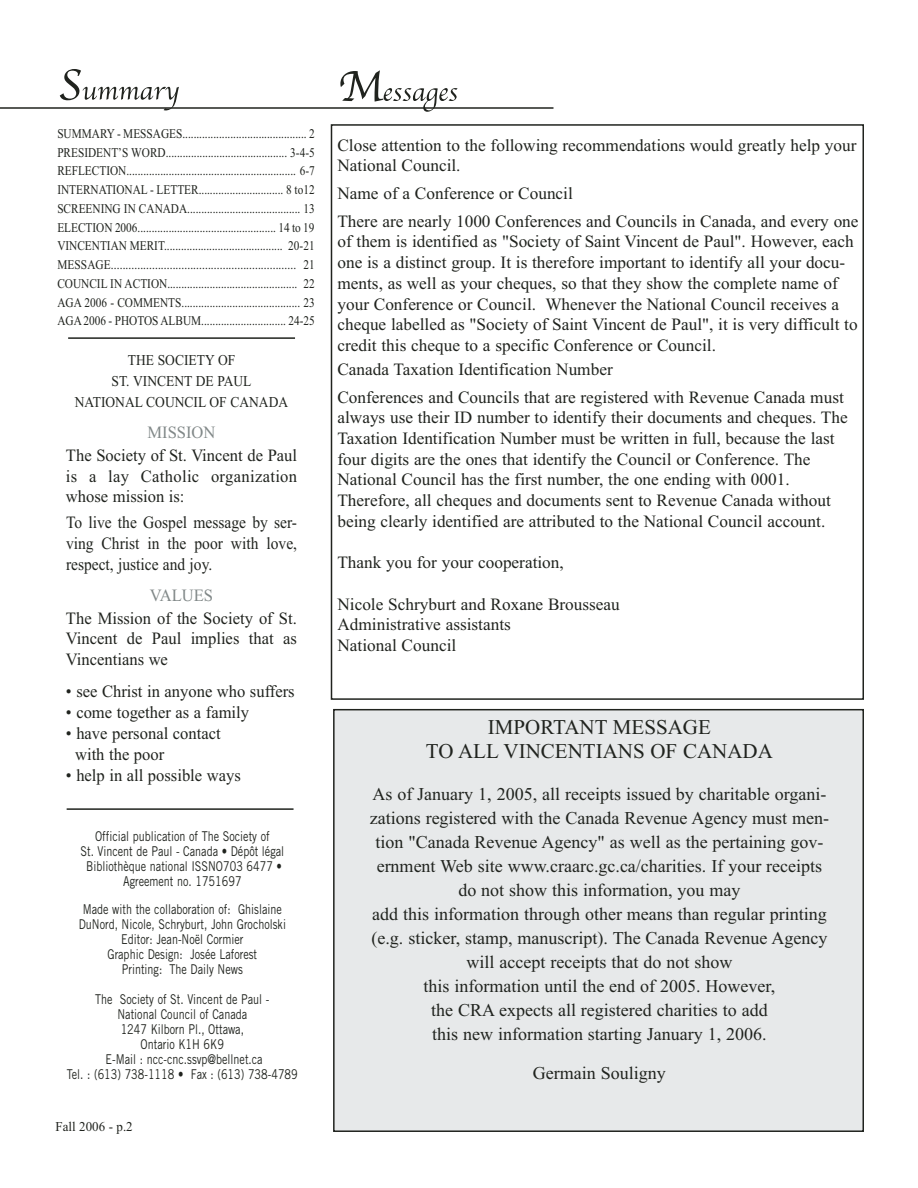
<style>
.page{position:relative;width:918px;height:1188px;background:#fff}
.page>*{position:absolute;margin:0;border:0;box-sizing:border-box;transform-origin:0 0}
.t1{font:21px/24px "Times New Roman";color:#20231e;text-align:center}
.t2{font:18px/24px "Times New Roman";color:#20231e;text-align:center}
.t3{font:17.25px/20.7px "Times New Roman";color:#20231e}
.t4{font:17.25px/20.7px "Times New Roman";color:#20231e;text-align:justify;scale:.96 1}
.t5{font:17.25px/20.7px "Times New Roman";color:#20231e;text-align:justify;scale:.9 1}
.t6{font:17.25px "Times New Roman";color:#818888;scale:.96 1}
.t7{font:15px/21px "Times New Roman";color:#20231e;text-align:center;scale:.9 1}
.t8{font:13.5px/15px "Trade Gothic";color:#20231e;text-align:center;scale:.8 1}
.t9{font:13.5px "Times New Roman";color:#20231e;scale:.96 1}
.t10{font:13.35px/18.8px "Times New Roman";color:#20231e;text-align:justify;scale:.85 1}
</style>
<div class="page">
<hr style="left:67px;top:808px;width:227px;height:2px;background:#20231e">
<div style="left:334px;top:710px;width:529px;height:421px;background:#e7e9ea"></div>
<div style="left:333px;top:709px;width:531px;height:423px;border:2px solid #20231e"></div>
<svg style="left:0;top:107px;width:864px;height:593px"></svg>
<svg style="left:60px;top:69px;width:119px;height:41px"></svg>
<svg style="left:340px;top:70px;width:118px;height:42px"></svg>
<p class="t10" style="left:57px;top:125px;width:304px">SUMMARY - MESSAGES............................................ 2<br>PRESIDENT’S WORD........................................... 3-4-5<br>REFLECTION............................................................ 6-7<br>INTERNATIONAL - LETTER.............................. 8 to12<br>SCREENING IN CANADA........................................ 13<br>ELECTION 2006................................................. 14 to 19<br>VINCENTIAN MERIT.......................................... 20-21<br>MESSAGE............................................................... 21<br>COUNCIL IN ACTION.............................................. 22<br>AGA 2006 - COMMENTS.......................................... 23<br>AGA 2006 - PHOTOS ALBUM.............................. 24-25</p>
<p class="t7" style="left:75px;top:351px;width:239px">THE SOCIETY OF<br>ST. VINCENT DE PAUL<br>NATIONAL COUNCIL OF CANADA</p>
<p class="t6" style="left:148px;top:426px;width:72px">MISSION</p>
<p class="t4" style="left:66px;top:446px;width:242px">The Society of St. Vincent de Paul is a lay Catholic organization whose mission is:</p>
<p class="t5" style="left:66px;top:514px;width:258px">To live the Gospel message by ser&shy;ving Christ in the poor with love, respect, justice and joy.</p>
<p class="t6" style="left:150px;top:589px;width:67px">VALUES</p>
<p class="t4" style="left:66px;top:609px;width:242px">The Mission of the Society of St.<br>Vincent de Paul implies that as Vincentians we</p>
<p class="t4" style="left:66px;top:682px;width:240px">• see Christ in anyone who suffers</p>
<p class="t4" style="left:66px;top:703px;width:192px">• come together as a family</p>
<p class="t4" style="left:75px;top:724px;width:153px;text-indent:-9px">• have personal contact with the poor</p>
<p class="t4" style="left:66px;top:766px;width:184px">• help in all possible ways</p>
<p class="t8" style="left:81px;top:830px;width:256px">Official publication of The Society of<br>St. Vincent de Paul - Canada • Dépôt légal Bibliothèque national ISSNO703 6477 • Agreement no. 1751697</p>
<p class="t8" style="left:79px;top:903px;width:261px">Made with the collaboration of: Ghislaine DuNord, Nicole, Schryburt, John Grocholski Editor: Jean-Noël Cormier<br>Graphic Design: Josée Laforest<br>Printing: The Daily News</p>
<p class="t8" style="left:67px;top:993px;width:290px">The Society of St. Vincent de Paul -<br>National Council of Canada<br>1247 Kilborn Pl., Ottawa,<br>Ontario K1H 6K9<br>E-Mail : ncc-cnc.ssvp@bellnet.ca<br>Tel. : (613) 738-1118 • Fax : (613) 738-4789</p>
<p class="t9" style="left:56px;top:1121px;width:82px">Fall 2006 - p.2</p>
<p class="t3" style="left:337px;top:136px;width:521px">Close attention to the following recommendations would greatly help your<br>National Council.</p>
<p class="t3" style="left:337px;top:181px;width:523px;line-height:27.8px">Name of a Conference or Council<br>There are nearly 1000 Conferences and Councils in Canada, and every one</p>
<p class="t3" style="left:337px;top:233px;width:522px">of them is identified as "Society of Saint Vincent de Paul". However, each one is a distinct group. It is therefore important to identify all your docu&shy;ments, as well as your cheques, so that they show the complete name of your Conference or Council. Whenever the National Council receives a cheque labelled as "Society of Saint Vincent de Paul", it is very difficult to credit this cheque to a specific Conference or Council.</p>
<p class="t3" style="left:337px;top:357px;width:508px;line-height:27.8px">Canada Taxation Identification Number<br>Conferences and Councils that are registered with Revenue Canada must</p>
<p class="t3" style="left:337px;top:409px;width:512px">always use their ID number to identify their documents and cheques. The Taxation Identification Number must be written in full, because the last four digits are the ones that identify the Council or Conference. The National Council has the first number, the one ending with 0001.<br>Therefore, all cheques and documents sent to Revenue Canada without being clearly identified are attributed to the National Council account.</p>
<p class="t3" style="left:337px;top:554px;width:228px">Thank you for your cooperation,</p>
<p class="t3" style="left:337px;top:595px;width:284px">Nicole Schryburt and Roxane Brousseau<br>Administrative assistants<br>National Council</p>
<p class="t1" style="left:426px;top:717px;width:348px">IMPORTANT MESSAGE<br>TO ALL VINCENTIANS OF CANADA</p>
<p class="t2" style="left:370px;top:784px;width:461px">As of January 1, 2005, all receipts issued by charitable organi&shy;zations registered with the Canada Revenue Agency must men&shy;tion "Canada Revenue Agency" as well as the pertaining gov&shy;ernment Web site www.craarc.gc.ca/charities. If your receipts do not show this information, you may<br>add this information through other means than regular printing (e.g. sticker, stamp, manuscript). The Canada Revenue Agency will accept receipts that do not show<br>this information until the end of 2005. However,<br>the CRA expects all registered charities to add<br>this new information starting January 1, 2006.</p>
<p class="t2" style="left:533px;top:1063px;width:134px">Germain Souligny</p>
</div>
